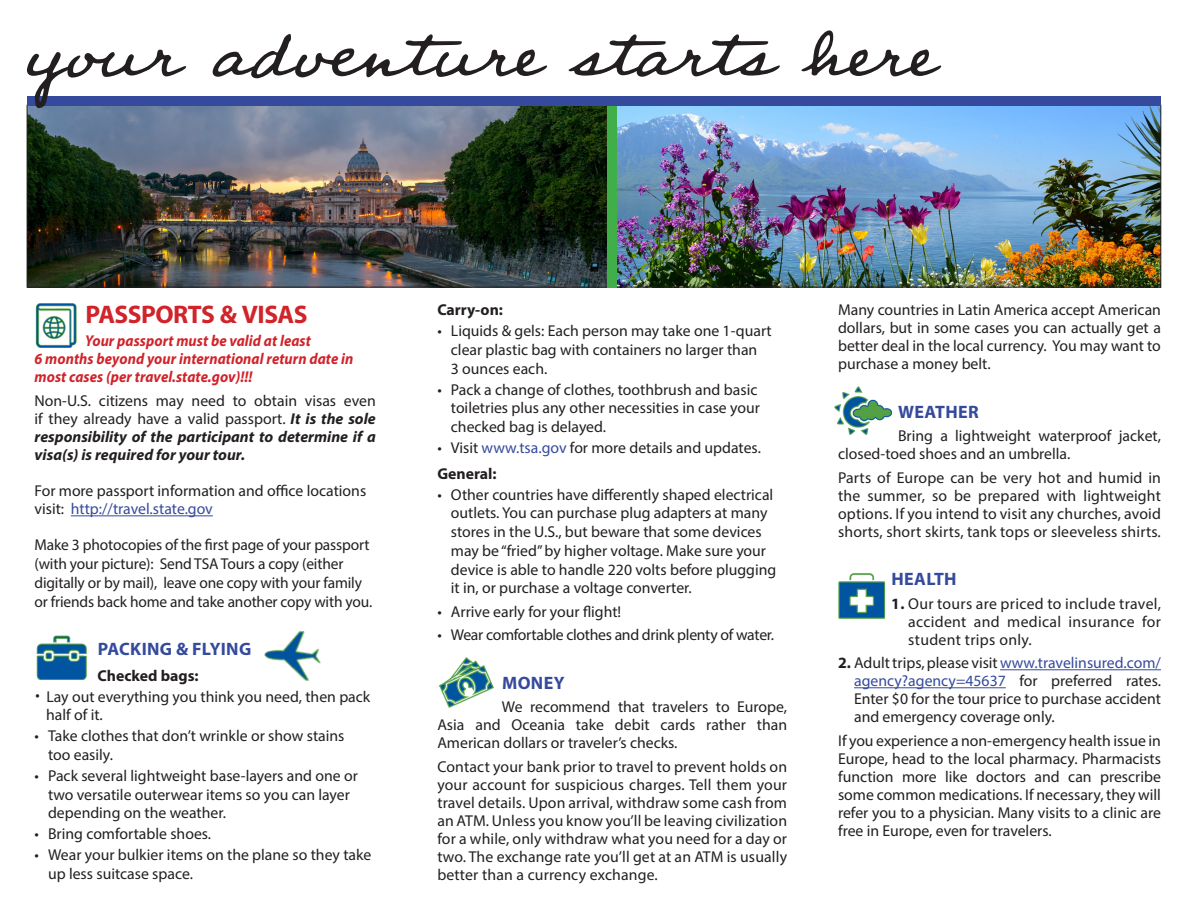
<style>
.page{position:relative;width:1188px;height:918px;background:#fff}
.page>*{position:absolute;margin:0;border:0;box-sizing:border-box;transform-origin:0 0}
.t1{font:82.5px "Professor";color:#231f20;scale:1.08 1}
.SUBHEADS{font:700 25.5px "Myriad Pro";letter-spacing:-.02em;color:#d1232a}
.SUBHEADS-2{font:700 18px "Myriad Pro";letter-spacing:.02em;color:#354a9c}
.BODY_MAIN{font:15.75px/18px "Myriad Pro";color:#231f20}
.BODY_MAIN-2{font:italic 700 15.75px/18px "Myriad Pro";color:#231f20;text-align:justify}
.BODY_MAIN-3{font:italic 700 15.75px/18px "Myriad Pro";letter-spacing:.005em;color:#d1232a;scale:.93 1}
.BULLETS_JO{font:15.75px/18.8px "Myriad Pro";color:#231f20}
.BODY_MAIN-4{font:15.75px "Myriad Pro";letter-spacing:-.02em;color:#231f20}
.t2{font:700 15.75px "Myriad Pro";color:#231f20}
.s1{font-weight:400;font-style:normal}
.s2{color:#354a9c}
.s3{font-size:27px}
.s4{font-weight:700}
</style>
<div class="page">
<img style="left:29px;top:107px;width:1130px;height:178px">
<hr style="left:71px;top:515px;width:142px;height:1px;background:#354a9c">
<img style="left:264px;top:630px;width:57px;height:51px">
<img style="left:35px;top:303px;width:42px;height:45px">
<img style="left:36px;top:635px;width:51px;height:45px">
<hr style="left:1000px;top:669px;width:161px;height:1px;background:#354a9c">
<hr style="left:854px;top:687px;width:152px;height:1px;background:#354a9c">
<img style="left:838px;top:573px;width:48px;height:46px">
<img style="left:437px;top:657px;width:57px;height:51px">
<img style="left:834px;top:386px;width:58px;height:49px">
<div style="left:608px;top:106px;width:9px;height:181px;background:#40ae49"></div>
<div style="left:27px;top:96px;width:1134px;height:10px;background:#354a9c"></div>
<p class="t1" style="left:23px;top:-2px;width:845px">your adventure starts here</p>
<p class="SUBHEADS" style="left:86px;top:298px;width:224px">PASSPORTS &amp; VISAS</p>
<p class="BODY_MAIN-3" style="left:35px;top:331px;width:344px;text-indent:51px">Your passport must be valid at least<br>6 months beyond your international return date in most cases (per travel.state.gov)!!!</p>
<p class="BODY_MAIN-2" style="left:35px;top:391px;width:343px"><span class="s1">Non-U.S. citizens may need to obtain visas even if they already have a valid passport.</span> It is the sole responsibility of the participant to determine if a visa(s) is required for your tour.</p>
<p class="BODY_MAIN" style="left:35px;top:481px;width:333px;line-height:18.8px">For more passport information and office locations visit: <span class="s2">http://travel.state.gov</span></p>
<p class="BODY_MAIN" style="left:35px;top:535px;width:339px;line-height:18.8px">Make 3 photocopies of the first page of your passport (with your picture): Send TSA Tours a copy (either digitally or by mail), leave one copy with your family or friends back home and take another copy with you.</p>
<p class="SUBHEADS-2" style="left:98px;top:637px;width:155px">PACKING &amp; FLYING</p>
<p class="t2" style="left:98px;top:665px;width:103px">Checked bags:</p>
<p class="BULLETS_JO" style="left:46px;top:687px;width:326px;text-indent:-11px"><span class="s3">·</span> Lay out everything you think you need, then pack half of it.</p>
<p class="BODY_MAIN" style="left:48px;top:726px;width:298px;line-height:18.8px;text-indent:-14px">• Take clothes that don’t wrinkle or show stains too easily.</p>
<p class="BODY_MAIN" style="left:48px;top:766px;width:311px;line-height:18.8px;text-indent:-14px">• Pack several lightweight base-layers and one or two versatile outerwear items so you can layer depending on the weather.</p>
<p class="BODY_MAIN" style="left:35px;top:825px;width:178px">• Bring comfortable shoes.</p>
<p class="BODY_MAIN" style="left:48px;top:845px;width:325px;line-height:18.8px;text-indent:-14px">• Wear your bulkier items on the plane so they take up less suitcase space.</p>
<p class="t2" style="left:437px;top:300px;width:67px">Carry-on:</p>
<p class="BODY_MAIN" style="left:451px;top:321px;width:322px;line-height:18.8px;text-indent:-14px">• Liquids &amp; gels: Each person may take one 1-quart clear plastic bag with containers no larger than<br>3 ounces each.</p>
<p class="BODY_MAIN" style="left:451px;top:380px;width:311px;line-height:18.8px;text-indent:-14px">• Pack a change of clothes, toothbrush and basic toiletries plus any other necessities in case your checked bag is delayed.</p>
<p class="BODY_MAIN" style="left:437px;top:439px;width:325px">• Visit <span class="s2">www.tsa.gov</span> for more details and updates.</p>
<p class="t2" style="left:437px;top:463px;width:61px">General:</p>
<p class="BODY_MAIN" style="left:451px;top:485px;width:327px;line-height:18.8px;text-indent:-14px">• Other countries have differently shaped electrical outlets. You can purchase plug adapters at many stores in the U.S., but beware that some devices may be “fried” by higher voltage. Make sure your device is able to handle 220 volts before plugging it in, or purchase a voltage converter.</p>
<p class="BODY_MAIN" style="left:437px;top:602px;width:185px">• Arrive early for your flight!</p>
<p class="BODY_MAIN-4" style="left:437px;top:625px;width:338px">• Wear comfortable clothes and drink plenty of water.</p>
<p class="SUBHEADS-2" style="left:502px;top:671px;width:64px">MONEY</p>
<p class="BODY_MAIN" style="left:437px;top:698px;width:351px;text-align:justify;text-indent:64px">We recommend that travelers to Europe, Asia and Oceania take debit cards rather than American dollars or traveler’s checks.</p>
<p class="BODY_MAIN" style="left:437px;top:757px;width:351px;text-align:justify">Contact your bank prior to travel to prevent holds on your account for suspicious charges. Tell them your travel details. Upon arrival, withdraw some cash from an ATM. Unless you know you’ll be leaving civilization for a while, only withdraw what you need for a day or two. The exchange rate you’ll get at an ATM is usually better than a currency exchange.</p>
<p class="BODY_MAIN" style="left:838px;top:301px;width:324px;text-align:justify">Many countries in Latin America accept American dollars, but in some cases you can actually get a better deal in the local currency. You may want to purchase a money belt.</p>
<p class="SUBHEADS-2" style="left:898px;top:400px;width:82px">WEATHER</p>
<p class="BODY_MAIN" style="left:838px;top:427px;width:324px;text-indent:60px">Bring a lightweight waterproof jacket, closed-toed shoes and an umbrella.</p>
<p class="BODY_MAIN" style="left:838px;top:468px;width:324px;text-align:justify">Parts of Europe can be very hot and humid in the summer, so be prepared with lightweight options. If you intend to visit any churches, avoid shorts, short skirts, tank tops or sleeveless shirts.</p>
<p class="SUBHEADS-2" style="left:891px;top:568px;width:67px">HEALTH</p>
<p class="BODY_MAIN" style="left:908px;top:594px;width:254px;text-align:justify;text-indent:-17px"><span class="s4">1.</span> Our tours are priced to include travel, accident and medical insurance for student trips only.</p>
<p class="BODY_MAIN" style="left:854px;top:654px;width:308px;text-align:justify;text-indent:-16px"><span class="s4">2.</span> Adult trips, please visit <span class="s2">www.travelinsured.com/ agency?agency=45637</span> for preferred rates.<br>Enter $0 for the tour price to purchase accident and emergency coverage only.</p>
<p class="BODY_MAIN" style="left:838px;top:731px;width:324px;text-align:justify">If you experience a non-emergency health issue in Europe, head to the local pharmacy. Pharmacists function more like doctors and can prescribe some common medications. If necessary, they will refer you to a physician. Many visits to a clinic are free in Europe, even for travelers.</p>
</div>
